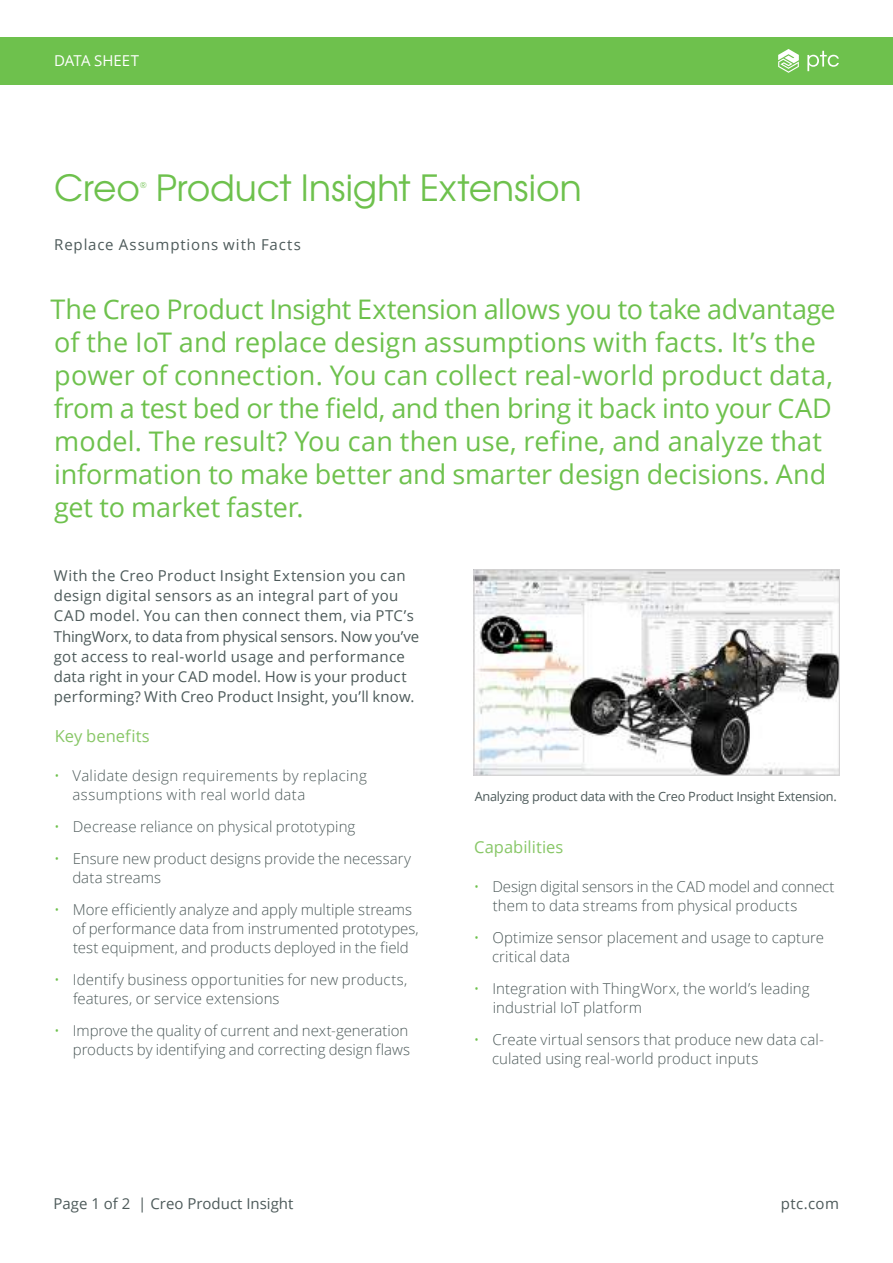
<style>
.page{position:relative;width:893px;height:1263px;background:#fff}
.page>*{position:absolute;margin:0;border:0;box-sizing:border-box;transform-origin:0 0}
.t1{font:36px "Te X Gyre Adventor";color:#6ec14d}
.t2{font:27px/33px "Open Sans";color:#6ec14d}
.t3{font:16.5px "Open Sans";letter-spacing:.005em;color:#88c767}
.t4{font:300 15px/18.8px "Open Sans";letter-spacing:.005em;color:#4d5a5a}
.t5{font:15px/20.2px "Open Sans";letter-spacing:.02em;color:#4d5a5a}
.t6{font:300 15px/18.8px "Open Sans";letter-spacing:.025em;color:#4d5a5a}
.t7{font:15px "Open Sans";color:#4d5a5a}
.t8{font:15px "Open Sans";letter-spacing:.055em;color:#4d5a5a}
.t9{font:15px "Open Sans";color:#fff}
.t10{font:12.75px "Open Sans";letter-spacing:-.02em;color:#4d5a5a}
.t11{font:8.7px "Te X Gyre Adventor";color:#6ec14d}
.s1{color:#6ec14d}
</style>
<div class="page">
<div style="left:0;top:37px;width:893px;height:48px;background:#6ec14d"></div>
<svg style="left:778px;top:49px;width:21px;height:24px"></svg>
<svg style="left:807px;top:51px;width:32px;height:20px"></svg>
<img style="left:476px;top:571px;width:362px;height:203px">
<div style="left:474px;top:569px;width:366px;height:207px;border:1px solid #d5d4d5"></div>
<p class="t9" style="left:54px;top:50px;width:87px">DATA SHEET</p>
<h1 class="t1" style="left:54px;top:159px;width:529px">Creo Product Insight Extension</h1>
<p class="t11" style="left:140px;top:178px;width:8px">®</p>
<p class="t8" style="left:54px;top:235px;width:248px">Replace Assumptions with Facts</p>
<p class="t2" style="left:51px;top:292px;width:787px">The Creo Product Insight Extension allows you to take advantage of the IoT and replace design assumptions with facts. It’s the power of connection. You can collect real-world product data, from a test bed or the field, and then bring it back into your CAD model. The result? You can then use, refine, and analyze that information to make better and smarter design decisions. And get to market faster.</p>
<p class="t5" style="left:54px;top:565px;width:367px">With the Creo Product Insight Extension you can design digital sensors as an integral part of you CAD model. You can then connect them, via PTC’s ThingWorx, to data from physical sensors. Now you’ve got access to real-world usage and performance data right in your CAD model. How is your product performing? With Creo Product Insight, you’ll know.</p>
<p class="t3" style="left:55px;top:725px;width:97px">Key benefits</p>
<p class="t6" style="left:73px;top:766px;width:296px;text-indent:-18px"><span class="s1">•</span> Validate design requirements by replacing assumptions with real world data</p>
<p class="t4" style="left:54px;top:817px;width:303px"><span class="s1">•</span> Decrease reliance on physical prototyping</p>
<p class="t4" style="left:72px;top:849px;width:340px;text-indent:-18px"><span class="s1">•</span> Ensure new product designs provide the necessary data streams</p>
<p class="t4" style="left:72px;top:900px;width:348px;text-indent:-18px"><span class="s1">•</span> More efficiently analyze and apply multiple streams of performance data from instrumented prototypes, test equipment, and products deployed in the field</p>
<p class="t4" style="left:73px;top:970px;width:336px;text-indent:-19px"><span class="s1">•</span> Identify business opportunities for new products, features, or service extensions</p>
<p class="t4" style="left:54px;top:1021px;width:357px;text-align:right"><span class="s1">•</span> Improve the quality of current and next-generation products by identifying and correcting design flaws</p>
<p class="t10" style="left:475px;top:787px;width:364px">Analyzing product data with the Creo Product Insight Extension.</p>
<p class="t3" style="left:474px;top:835px;width:91px">Capabilities</p>
<p class="t4" style="left:493px;top:876px;width:343px;text-indent:-19px"><span class="s1">•</span> Design digital sensors in the CAD model and connect them to data streams from physical products</p>
<p class="t4" style="left:492px;top:927px;width:334px;text-indent:-18px"><span class="s1">•</span> Optimize sensor placement and usage to capture critical data</p>
<p class="t4" style="left:493px;top:978px;width:318px;text-indent:-19px"><span class="s1">•</span> Integration with ThingWorx, the world’s leading industrial IoT platform</p>
<p class="t4" style="left:492px;top:1029px;width:334px;text-indent:-18px"><span class="s1">•</span> Create virtual sensors that produce new data cal&shy;culated using real-world product inputs</p>
<p class="t7" style="left:53px;top:1193px;width:241px">Page 1 of 2 | Creo Product Insight</p>
<p class="t5" style="left:781px;top:1193px;width:60px">ptc.com</p>
</div>
